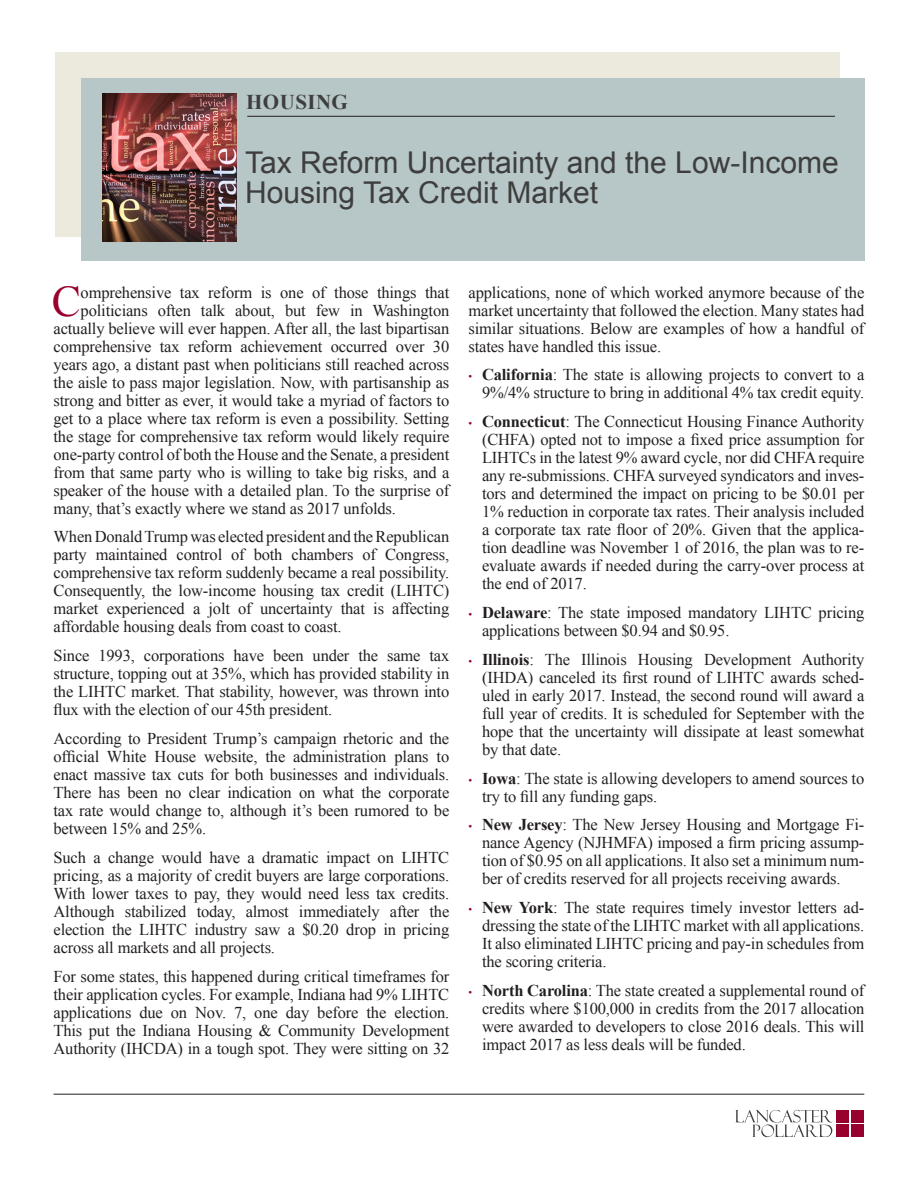
<style>
.page{position:relative;width:918px;height:1188px;background:#fff}
.page>*{position:absolute;margin:0;border:0;box-sizing:border-box;transform-origin:0 0}
.LP_Body_Text{font:43.65px "Times New Roman";color:#98012d}
.t1{font:30px/30px "Arial";color:#3e3e3f}
.t2{font:700 21px "Times New Roman";letter-spacing:.02em;color:#3e3e3f}
.LP_Body_Text-2{font:16.5px/18px "Times New Roman";letter-spacing:-.01em;color:#231f20;text-align:justify}
.s1{font-family:"Arial";font-style:italic;font-size:10.5px;color:#98012d}
.s2{font-weight:700}
</style>
<div class="page">
<svg style="left:735px;top:1110px;width:98px;height:27px"></svg>
<div style="left:836px;top:1110px;width:13px;height:12px;background:#98012d"></div>
<div style="left:851px;top:1110px;width:13px;height:12px;background:#98012d"></div>
<div style="left:836px;top:1125px;width:13px;height:12px;background:#98012d"></div>
<div style="left:851px;top:1125px;width:13px;height:12px;background:#98012d"></div>
<hr style="left:54px;top:1094px;width:810px;height:1px;background:#231f20">
<div style="left:56px;top:53px;width:784px;height:184px;background:#eceadc"></div>
<div style="left:81px;top:78px;width:783px;height:182px;background:#b7c6c6"></div>
<img style="left:103px;top:94px;width:133px;height:148px">
<hr style="left:247px;top:116px;width:588px;height:1px;background:#231f20">
<p class="t2" style="left:246px;top:87px;width:103px">HOUSING</p>
<p class="t1" style="left:245px;top:148px;width:595px">Tax Reform Uncertainty and the Low-Income<br>Housing Tax Credit Market</p>
<p class="LP_Body_Text" style="left:52px;top:272px;width:31px">C</p>
<p class="LP_Body_Text-2" style="left:81px;top:283px;width:370px">omprehensive tax reform is one of those things that</p>
<p class="LP_Body_Text-2" style="left:81px;top:301px;width:370px">politicians often talk about, but few in Washington</p>
<p class="LP_Body_Text-2" style="left:54px;top:319px;width:397px">actually believe will ever happen. After all, the last bipartisan</p>
<p class="LP_Body_Text-2" style="left:54px;top:337px;width:397px">comprehensive tax reform achievement occurred over 30</p>
<p class="LP_Body_Text-2" style="left:54px;top:355px;width:397px">years ago, a distant past when politicians still reached across</p>
<p class="LP_Body_Text-2" style="left:54px;top:373px;width:397px">the aisle to pass major legislation. Now, with partisanship as</p>
<p class="LP_Body_Text-2" style="left:54px;top:391px;width:397px">strong and bitter as ever, it would take a myriad of factors to</p>
<p class="LP_Body_Text-2" style="left:54px;top:409px;width:397px">get to a place where tax reform is even a possibility. Setting</p>
<p class="LP_Body_Text-2" style="left:54px;top:427px;width:397px">the stage for comprehensive tax reform would likely require</p>
<p class="LP_Body_Text-2" style="left:54px;top:445px;width:397px">one-party control of both the House and the Senate, a president</p>
<p class="LP_Body_Text-2" style="left:54px;top:463px;width:397px">from that same party who is willing to take big risks, and a</p>
<p class="LP_Body_Text-2" style="left:54px;top:481px;width:397px">speaker of the house with a detailed plan. To the surprise of</p>
<p class="LP_Body_Text-2" style="left:54px;top:499px;width:344px">many, that’s exactly where we stand as 2017 unfolds.</p>
<p class="LP_Body_Text-2" style="left:54px;top:528px;width:397px">When Donald Trump was elected president and the Republican party maintained control of both chambers of Congress, comprehensive tax reform suddenly became a real possibility.<br>Consequently, the low-income housing tax credit (LIHTC) market experienced a jolt of uncertainty that is affecting affordable housing deals from coast to coast.</p>
<p class="LP_Body_Text-2" style="left:54px;top:646px;width:397px">Since 1993, corporations have been under the same tax structure, topping out at 35%, which has provided stability in the LIHTC market. That stability, however, was thrown into flux with the election of our 45th president.</p>
<p class="LP_Body_Text-2" style="left:54px;top:729px;width:397px">According to President Trump’s campaign rhetoric and the official White House website, the administration plans to enact massive tax cuts for both businesses and individuals.<br>There has been no clear indication on what the corporate tax rate would change to, although it’s been rumored to be between 15% and 25%.</p>
<p class="LP_Body_Text-2" style="left:54px;top:848px;width:397px">Such a change would have a dramatic impact on LIHTC pricing, as a majority of credit buyers are large corporations.<br>With lower taxes to pay, they would need less tax credits.<br>Although stabilized today, almost immediately after the election the LIHTC industry saw a $0.20 drop in pricing across all markets and all projects.</p>
<p class="LP_Body_Text-2" style="left:54px;top:967px;width:397px">For some states, this happened during critical timeframes for their application cycles. For example, Indiana had 9% LIHTC applications due on Nov. 7, one day before the election.<br>This put the Indiana Housing &amp; Community Development Authority (IHCDA) in a tough spot. They were sitting on 32</p>
<p class="LP_Body_Text-2" style="left:469px;top:283px;width:397px">applications, none of which worked anymore because of the market uncertainty that followed the election. Many states had similar situations. Below are examples of how a handful of states have handled this issue.</p>
<p class="LP_Body_Text-2" style="left:469px;top:366px;width:397px;text-align:right"><span class="s1">•</span> <span class="s2">California</span>: The state is allowing projects to convert to a<br>9%/4% structure to bring in additional 4% tax credit equity.</p>
<p class="LP_Body_Text-2" style="left:482px;top:412px;width:384px;text-indent:-14px"><span class="s1">•</span> <span class="s2">Connecticut</span>: The Connecticut Housing Finance Authority (CHFA) opted not to impose a fixed price assumption for LIHTCs in the latest 9% award cycle, nor did CHFA require any re-submissions. CHFA surveyed syndicators and inves&shy;tors and determined the impact on pricing to be $0.01 per 1% reduction in corporate tax rates. Their analysis included a corporate tax rate floor of 20%. Given that the applica&shy;tion deadline was November 1 of 2016, the plan was to re&shy;evaluate awards if needed during the carry-over process at the end of 2017.</p>
<p class="LP_Body_Text-2" style="left:482px;top:603px;width:384px;text-indent:-14px"><span class="s1">•</span> <span class="s2">Delaware</span>: The state imposed mandatory LIHTC pricing applications between $0.94 and $0.95.</p>
<p class="LP_Body_Text-2" style="left:482px;top:650px;width:384px;text-indent:-14px"><span class="s1">•</span> <span class="s2">Illinois</span>: The Illinois Housing Development Authority (IHDA) canceled its first round of LIHTC awards sched&shy;uled in early 2017. Instead, the second round will award a full year of credits. It is scheduled for September with the hope that the uncertainty will dissipate at least somewhat by that date.</p>
<p class="LP_Body_Text-2" style="left:482px;top:769px;width:384px;text-indent:-14px"><span class="s1">•</span> <span class="s2">Iowa</span>: The state is allowing developers to amend sources to try to fill any funding gaps.</p>
<p class="LP_Body_Text-2" style="left:482px;top:816px;width:384px;text-indent:-14px"><span class="s1">•</span> <span class="s2">New Jersey</span>: The New Jersey Housing and Mortgage Fi&shy;nance Agency (NJHMFA) imposed a firm pricing assump&shy;tion of $0.95 on all applications. It also set a minimum num&shy;ber of credits reserved for all projects receiving awards.</p>
<p class="LP_Body_Text-2" style="left:482px;top:898px;width:384px;text-indent:-14px"><span class="s1">•</span> <span class="s2">New York</span>: The state requires timely investor letters ad&shy;dressing the state of the LIHTC market with all applications.<br>It also eliminated LIHTC pricing and pay-in schedules from the scoring criteria.</p>
<p class="LP_Body_Text-2" style="left:482px;top:981px;width:384px;text-indent:-14px"><span class="s1">•</span> <span class="s2">North Carolina</span>: The state created a supplemental round of credits where $100,000 in credits from the 2017 allocation were awarded to developers to close 2016 deals. This will impact 2017 as less deals will be funded.</p>
</div>
